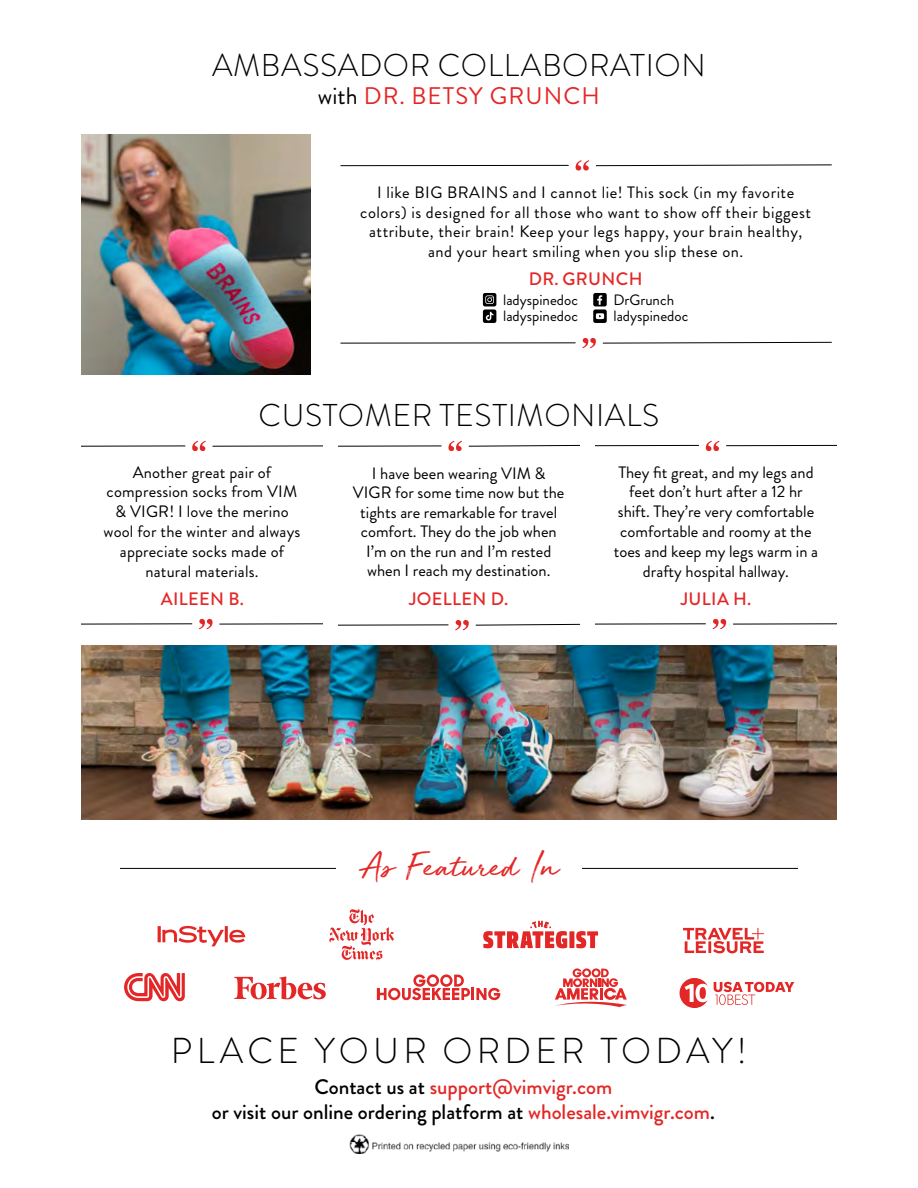
<style>
.page{position:relative;width:918px;height:1188px;background:#fff}
.page>*{position:absolute;margin:0;border:0;box-sizing:border-box;transform-origin:0 0}
.t1{font:300 36px "Brandon Grotesque";letter-spacing:.12em;color:#000}
.t2{font:36px "Golden Plains";color:#e32726}
.t3{font:300 31.5px "Brandon Grotesque";letter-spacing:.02em;color:#000}
.t4{font:24px "Brandon Grotesque";letter-spacing:.045em;color:#e32726}
.t5{font:500 21px/25.2px "Brandon Grotesque";color:#000;text-align:center}
.t6{font:500 18px "Brandon Grotesque";letter-spacing:.02em;color:#e32726}
.t7{font:16.5px/19.8px "Brandon Grotesque";letter-spacing:.01em;color:#000;text-align:center}
.t8{font:16.5px/19.5px "Brandon Grotesque";letter-spacing:.03em;color:#000;text-align:center}
.t9{font:15px "Brandon Grotesque";color:#000}
.s1{color:#000}
.s2{color:#e32726}
</style>
<div class="page">
<img style="left:81px;top:646px;width:756px;height:173px">
<hr style="left:120px;top:868px;width:216px;height:1px;background:#000">
<hr style="left:582px;top:868px;width:216px;height:1px;background:#000">
<img style="left:349px;top:1134px;width:220px;height:20px">
<svg style="left:158px;top:926px;width:87px;height:20px"></svg>
<svg style="left:329px;top:909px;width:66px;height:51px"></svg>
<svg style="left:483px;top:921px;width:115px;height:27px"></svg>
<svg style="left:683px;top:928px;width:81px;height:25px"></svg>
<svg style="left:124px;top:973px;width:61px;height:29px"></svg>
<svg style="left:234px;top:976px;width:92px;height:23px"></svg>
<svg style="left:377px;top:974px;width:123px;height:26px"></svg>
<svg style="left:555px;top:968px;width:72px;height:39px"></svg>
<svg style="left:680px;top:978px;width:28px;height:30px"></svg>
<svg style="left:714px;top:982px;width:80px;height:23px"></svg>
<hr style="left:81px;top:446px;width:104px;height:1px;background:#000">
<hr style="left:213px;top:446px;width:110px;height:1px;background:#000">
<svg style="left:192px;top:441px;width:14px;height:10px"></svg>
<hr style="left:219px;top:624px;width:104px;height:1px;background:#000">
<hr style="left:81px;top:624px;width:111px;height:1px;background:#000">
<svg style="left:199px;top:619px;width:14px;height:10px"></svg>
<svg style="left:340px;top:160px;width:492px;height:11px"></svg>
<div style="left:483px;top:293px;width:13px;height:13px;background:#000;border-radius:2px"></div>
<svg style="left:485px;top:295px;width:9px;height:9px"></svg>
<svg style="left:486px;top:296px;width:7px;height:7px"></svg>
<svg style="left:487px;top:297px;width:5px;height:5px"></svg>
<div style="left:483px;top:309px;width:13px;height:14px;background:#000;border-radius:2px"></div>
<svg style="left:486px;top:312px;width:7px;height:9px"></svg>
<div style="left:593px;top:293px;width:14px;height:13px;background:#000;border-radius:2px"></div>
<svg style="left:597px;top:295px;width:5px;height:10px"></svg>
<div style="left:593px;top:309px;width:14px;height:14px;background:#000;border-radius:2px"></div>
<svg style="left:596px;top:313px;width:8px;height:6px"></svg>
<svg style="left:340px;top:338px;width:492px;height:10px"></svg>
<svg style="left:338px;top:441px;width:242px;height:10px"></svg>
<svg style="left:338px;top:620px;width:242px;height:10px"></svg>
<hr style="left:595px;top:445px;width:104px;height:1px;background:#000">
<hr style="left:726px;top:445px;width:111px;height:1px;background:#000">
<svg style="left:706px;top:441px;width:13px;height:10px"></svg>
<hr style="left:733px;top:624px;width:104px;height:1px;background:#000">
<hr style="left:595px;top:624px;width:111px;height:1px;background:#000">
<svg style="left:713px;top:619px;width:13px;height:10px"></svg>
<img style="left:81px;top:134px;width:229px;height:240px">
<p class="t3" style="left:212px;top:43px;width:495px">AMBASSADOR COLLABORATION</p>
<p class="t4" style="left:318px;top:80px;width:283px"><span class="s1">with</span> DR. BETSY GRUNCH</p>
<p class="t8" style="left:360px;top:183px;width:452px">I like BIG BRAINS and I cannot lie! This sock (in my favorite colors) is designed for all those who want to show off their biggest attribute, their brain! Keep your legs happy, your brain healthy, and your heart smiling when you slip these on.</p>
<p class="t6" style="left:529px;top:267px;width:115px">DR. GRUNCH</p>
<p class="t9" style="left:503px;top:306px;width:76px">ladyspinedoc</p>
<p class="t9" style="left:613px;top:289px;width:62px">DrGrunch</p>
<p class="t9" style="left:503px;top:289px;width:76px">ladyspinedoc</p>
<p class="t9" style="left:613px;top:306px;width:76px">ladyspinedoc</p>
<p class="t3" style="left:259px;top:394px;width:402px">CUSTOMER TESTIMONIALS</p>
<p class="t7" style="left:104px;top:462px;width:198px">Another great pair of compression socks from VIM &amp; VIGR! I love the merino wool for the winter and always appreciate socks made of natural materials.</p>
<p class="t6" style="left:161px;top:587px;width:84px">AILEEN B.</p>
<p class="t7" style="left:614px;top:462px;width:206px">They fit great, and my legs and feet don’t hurt after a 12 hr shift. They’re very comfortable comfortable and roomy at the toes and keep my legs warm in a drafty hospital hallway.</p>
<p class="t7" style="left:353px;top:464px;width:213px">I have been wearing VIM &amp;<br>VIGR for some time now but the tights are remarkable for travel comfort. They do the job when<br>I’m on the run and I’m rested when I reach my destination.</p>
<p class="t6" style="left:409px;top:586px;width:100px">JOELLEN D.</p>
<p class="t6" style="left:681px;top:587px;width:72px">JULIA H.</p>
<p class="t2" style="left:359px;top:842px;width:201px">As Featured In</p>
<p class="t1" style="left:171px;top:1026px;width:578px">PLACE YOUR ORDER TODAY!</p>
<p class="t5" style="left:212px;top:1075px;width:505px">Contact us at <span class="s2">support@vimvigr.com<br></span>or visit our online ordering platform at <span class="s2">wholesale.vimvigr.com</span>.</p>
</div>
